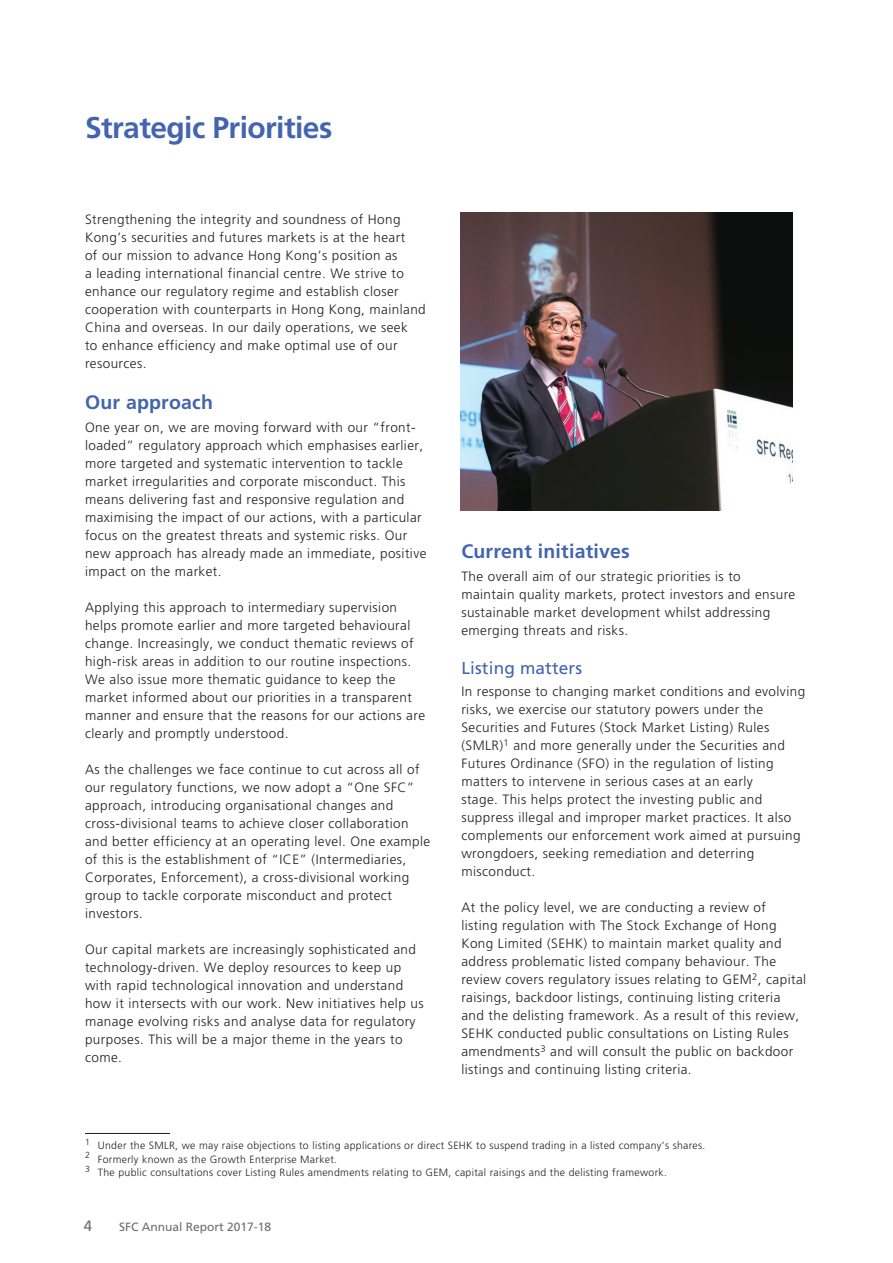
<style>
.page{position:relative;width:893px;height:1263px;background:#fff}
.page>*{position:absolute;margin:0;border:0;box-sizing:border-box;transform-origin:0 0}
.t1{font:700 30px "Frutiger LT Std";letter-spacing:-.02em;color:#4364af}
.t2{font:700 19.5px "Frutiger LT Std";letter-spacing:.01em;color:#4364af}
.t3{font:17.25px "Frutiger LT Std";letter-spacing:.01em;color:#4364af}
.t4{font:15px "Frutiger LT Std";color:#6c6d70}
.t5{font:300 13.5px/18px "Frutiger LT Std";letter-spacing:.03em;color:#231f20}
.t6{font:12px "Frutiger LT Std";color:#6c6d70}
.t7{font:300 10.5px/13.5px "Frutiger LT Std";letter-spacing:.03em;color:#231f20}
</style>
<div class="page">
<hr style="left:85px;top:1133px;width:85px;height:1px;background:#231f20">
<img style="left:461px;top:213px;width:332px;height:297px">
<h1 class="t1" style="left:85px;top:110px;width:249px">Strategic Priorities</h1>
<p class="t5" style="left:85px;top:210px;width:342px">Strengthening the integrity and soundness of Hong Kong’s securities and futures markets is at the heart<br>of our mission to advance Hong Kong’s position as<br>a leading international financial centre. We strive to enhance our regulatory regime and establish closer cooperation with counterparts in Hong Kong, mainland China and overseas. In our daily operations, we seek<br>to enhance efficiency and make optimal use of our resources.</p>
<h2 class="t2" style="left:85px;top:391px;width:130px">Our approach</h2>
<p class="t5" style="left:85px;top:418px;width:343px">One year on, we are moving forward with our “front&shy;loaded” regulatory approach which emphasises earlier, more targeted and systematic intervention to tackle market irregularities and corporate misconduct. This means delivering fast and responsive regulation and maximising the impact of our actions, with a particular focus on the greatest threats and systemic risks. Our new approach has already made an immediate, positive impact on the market.</p>
<p class="t5" style="left:85px;top:598px;width:342px">Applying this approach to intermediary supervision helps promote earlier and more targeted behavioural change. Increasingly, we conduct thematic reviews of high-risk areas in addition to our routine inspections.<br>We also issue more thematic guidance to keep the market informed about our priorities in a transparent manner and ensure that the reasons for our actions are clearly and promptly understood.</p>
<p class="t5" style="left:85px;top:760px;width:347px">As the challenges we face continue to cut across all of our regulatory functions, we now adopt a “One SFC” approach, introducing organisational changes and cross-divisional teams to achieve closer collaboration and better efficiency at an operating level. One example of this is the establishment of “ICE” (Intermediaries, Corporates, Enforcement), a cross-divisional working group to tackle corporate misconduct and protect investors.</p>
<p class="t5" style="left:85px;top:940px;width:340px">Our capital markets are increasingly sophisticated and technology-driven. We deploy resources to keep up with rapid technological innovation and understand how it intersects with our work. New initiatives help us manage evolving risks and analyse data for regulatory purposes. This will be a major theme in the years to come.</p>
<h2 class="t2" style="left:461px;top:540px;width:170px">Current initiatives</h2>
<p class="t5" style="left:461px;top:567px;width:335px">The overall aim of our strategic priorities is to maintain quality markets, protect investors and ensure sustainable market development whilst addressing emerging threats and risks.</p>
<h3 class="t3" style="left:461px;top:658px;width:122px">Listing matters</h3>
<p class="t5" style="left:461px;top:683px;width:345px">In response to changing market conditions and evolving risks, we exercise our statutory powers under the Securities and Futures (Stock Market Listing) Rules (SMLR)<sup>1</sup> and more generally under the Securities and Futures Ordinance (SFO) in the regulation of listing matters to intervene in serious cases at an early<br>stage. This helps protect the investing public and suppress illegal and improper market practices. It also complements our enforcement work aimed at pursuing wrongdoers, seeking remediation and deterring misconduct.</p>
<p class="t5" style="left:461px;top:899px;width:346px">At the policy level, we are conducting a review of<br>listing regulation with The Stock Exchange of Hong Kong Limited (SEHK) to maintain market quality and address problematic listed company behaviour. The review covers regulatory issues relating to GEM<sup>2</sup>, capital raisings, backdoor listings, continuing listing criteria and the delisting framework. As a result of this review, SEHK conducted public consultations on Listing Rules amendments<sup>3</sup> and will consult the public on backdoor listings and continuing listing criteria.</p>
<p class="t7" style="left:85px;top:1139px;width:622px"><sup>1</sup> Under the SMLR, we may raise objections to listing applications or direct SEHK to suspend trading in a listed company’s shares.<br><sup>2</sup> Formerly known as the Growth Enterprise Market.<br><sup>3</sup> The public consultations cover Listing Rules amendments relating to GEM, capital raisings and the delisting framework.</p>
<p class="t4" style="left:84px;top:1217px;width:10px">4</p>
<p class="t6" style="left:119px;top:1219px;width:154px">SFC Annual Report 2017-18</p>
</div>
